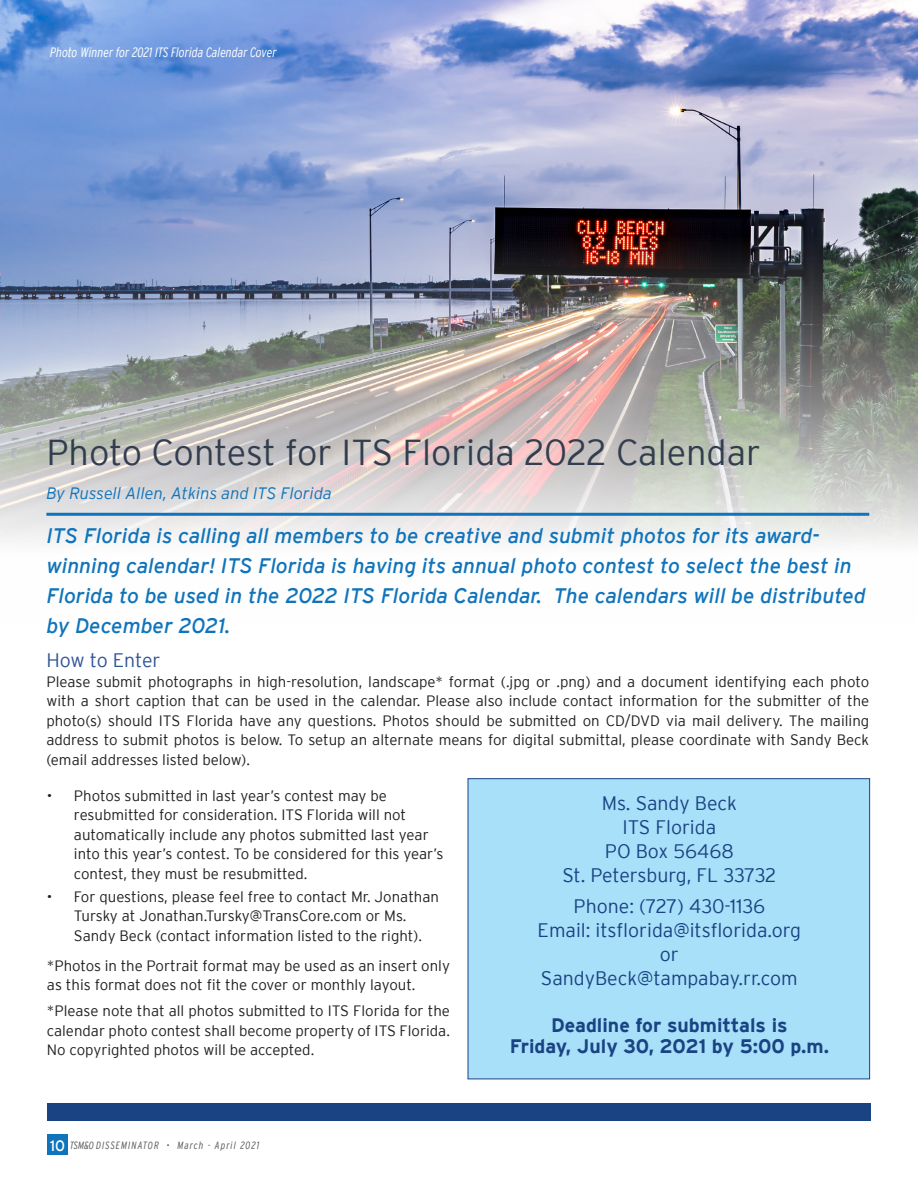
<style>
.page{position:relative;width:918px;height:1188px;background:#fff}
.page>*{position:absolute;margin:0;border:0;box-sizing:border-box;transform-origin:0 0}
.Header_-_Article_Tit{font:300 36px "Interstate";color:#323e4f}
.Intro_Paragraph_-_No{font:italic 21px/30px "Interstate";color:#1074bc}
.Subhead{font:300 19.5px/24px "Interstate";color:#1a4383;text-align:center}
.Subhead-2{font:700 19.5px "Interstate";color:#1a4383}
.Subhead-3{font:300 19.5px "Interstate";letter-spacing:-.005em;color:#2f5496}
.Byline_-_Author_Name{font:italic 300 16.5px "Interstate";color:#1074bc}
.Body_Copy{font:300 15px/19.5px "Interstate";color:#231f20}
.t1{font:italic 300 condensed 13.5px "Interstate";color:#fff}
.t2{font:italic 300 condensed 10.5px "Interstate";letter-spacing:.1em;color:#57585a}
.s1{font-weight:400;font-style:normal;font-stretch:normal;font-size:15px;color:#fff}
</style>
<div class="page">
<div style="left:47px;top:1135px;width:21px;height:20px;background:#1074bc"></div>
<div style="left:468px;top:778px;width:402px;height:301px;background:#a8dff9;border:1px solid #1a4383"></div>
<div style="left:47px;top:1103px;width:824px;height:17px;background:#1a4383"></div>
<img style="left:0;top:0;width:918px;height:543px">
<hr style="left:46px;top:513px;width:823px;height:3px;background:#1074bc">
<p class="t1" style="left:50px;top:45px;width:228px">Photo Winner for 2021 ITS Florida Calendar Cover</p>
<p class="Header_-_Article_Tit" style="left:46px;top:432px;width:716px">Photo Contest for ITS Florida 2022 Calendar</p>
<p class="Byline_-_Author_Name" style="left:46px;top:484px;width:287px">By Russell Allen, Atkins and ITS Florida</p>
<p class="Intro_Paragraph_-_No" style="left:46px;top:520px;width:821px">ITS Florida is calling all members to be creative and submit photos for its award&shy;winning calendar! ITS Florida is having its annual photo contest to select the best in Florida to be used in the 2022 ITS Florida Calendar. The calendars will be distributed by December 2021.</p>
<p class="Subhead-3" style="left:46px;top:649px;width:116px">How to Enter</p>
<p class="Body_Copy" style="left:46px;top:672px;width:824px;text-align:justify">Please submit photographs in high-resolution, landscape* format (.jpg or .png) and a document identifying each photo with a short caption that can be used in the calendar. Please also include contact information for the submitter of the photo(s) should ITS Florida have any questions. Photos should be submitted on CD/DVD via mail delivery. The mailing address to submit photos is below. To setup an alternate means for digital submittal, please coordinate with Sandy Beck (email addresses listed below).</p>
<p class="Body_Copy" style="left:74px;top:786px;width:371px;text-indent:-27px">• Photos submitted in last year’s contest may be resubmitted for consideration. ITS Florida will not automatically include any photos submitted last year into this year’s contest. To be considered for this year’s contest, they must be resubmitted.</p>
<p class="Body_Copy" style="left:74px;top:887px;width:367px;text-indent:-27px">• For questions, please feel free to contact Mr. Jonathan<br>Tursky at Jonathan.Tursky@TransCore.com or Ms.<br>Sandy Beck (contact information listed to the right).</p>
<p class="Body_Copy" style="left:47px;top:955px;width:405px">*Photos in the Portrait format may be used as an insert only as this format does not fit the cover or monthly layout.</p>
<p class="Body_Copy" style="left:47px;top:1001px;width:405px;text-align:justify">*Please note that all photos submitted to ITS Florida for the calendar photo contest shall become property of ITS Florida.<br>No copyrighted photos will be accepted.</p>
<p class="t2" style="left:50px;top:1139px;width:211px"><span class="s1">10</span> TSM&amp;O DISSEMINATOR • March - April 2021</p>
<p class="Subhead" style="left:562px;top:791px;width:216px">Ms. Sandy Beck<br>ITS Florida<br>PO Box 56468<br>St. Petersburg, FL 33732</p>
<p class="Subhead" style="left:538px;top:894px;width:265px">Phone: (727) 430-1136<br>Email: itsflorida@itsflorida.org</p>
<p class="Subhead" style="left:541px;top:942px;width:258px">or<br>SandyBeck@tampabay.rr.com</p>
<p class="Subhead-2" style="left:551px;top:1015px;width:238px">Deadline for submittals is</p>
<p class="Subhead-2" style="left:510px;top:1036px;width:321px">Friday, July 30, 2021 by 5:00 p.m.</p>
</div>
